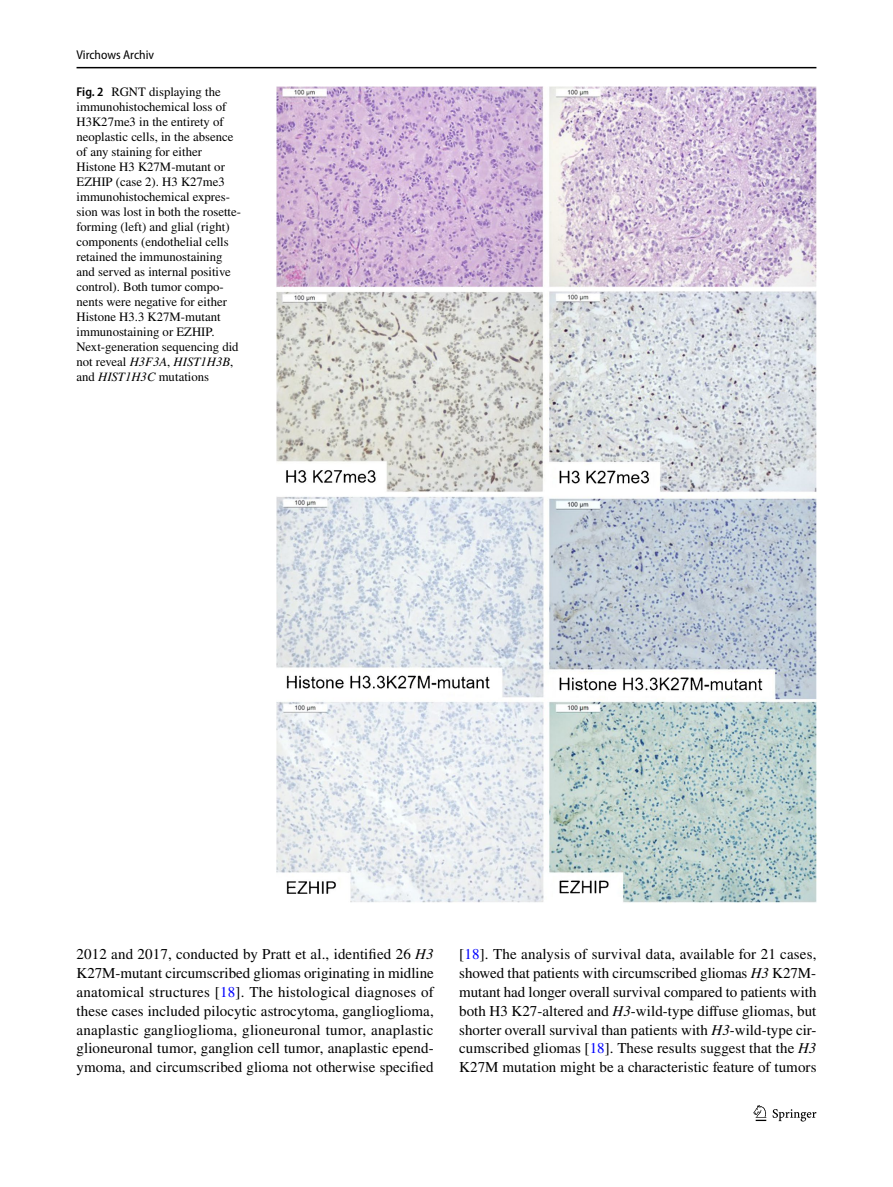
<style>
.page{position:relative;width:893px;height:1187px;background:#fff}
.page>*{position:absolute;margin:0;border:0;box-sizing:border-box;transform-origin:0 0}
.t1{font:15px/18.8px "STIX";letter-spacing:.005em;color:#000;text-align:justify}
.t2{font:12.75px/15px "STIX";color:#000}
.t3{font:semi-condensed 12.75px "Myriad Pro";color:#000}
.s1{font-family:"Myriad Pro";font-weight:600;font-stretch:semi-condensed}
.s2{font-style:italic}
.s3{color:#00f}
</style>
<div class="page">
<hr style="left:77px;top:67px;width:739px;height:1px;background:#000">
<svg style="left:753px;top:1105px;width:13px;height:15px"></svg>
<svg style="left:773px;top:1109px;width:43px;height:12px"></svg>
<img style="left:276px;top:87px;width:540px;height:816px">
<p class="t3" style="left:77px;top:48px;width:79px">Virchows Archiv</p>
<p class="t2" style="left:77px;top:85px;width:166px"><span class="s1">Fig. 2</span> RGNT displaying the immunohistochemical loss of<br>H3K27me3 in the entirety of neoplastic cells, in the absence of any staining for either<br>Histone H3 K27M-mutant or<br>EZHIP (case 2). H3 K27me3 immunohistochemical expres&shy;sion was lost in both the rosette&shy;forming (left) and glial (right) components (endothelial cells retained the immunostaining and served as internal positive control). Both tumor compo&shy;nents were negative for either<br>Histone H3.3 K27M-mutant immunostaining or EZHIP.<br>Next-generation sequencing did not reveal <span class="s2">H3F3A</span>, <span class="s2">HIST1H3B</span>, and <span class="s2">HIST1H3C</span> mutations</p>
<p class="t1" style="left:77px;top:946px;width:359px">2012 and 2017, conducted by Pratt et al., identified 26 <span class="s2">H3<br></span>K27M-mutant circumscribed gliomas originating in midline anatomical structures [<span class="s3">18</span>]. The histological diagnoses of these cases included pilocytic astrocytoma, ganglioglioma, anaplastic ganglioglioma, glioneuronal tumor, anaplastic glioneuronal tumor, ganglion cell tumor, anaplastic epend&shy;ymoma, and circumscribed glioma not otherwise specified</p>
<p class="t1" style="left:459px;top:946px;width:359px">[<span class="s3">18</span>]. The analysis of survival data, available for 21 cases, showed that patients with circumscribed gliomas <span class="s2">H3</span> K27M&shy;mutant had longer overall survival compared to patients with both H3 K27-altered and <span class="s2">H3</span>-wild-type diffuse gliomas, but shorter overall survival than patients with <span class="s2">H3</span>-wild-type cir&shy;cumscribed gliomas [<span class="s3">18</span>]. These results suggest that the <span class="s2">H3<br></span>K27M mutation might be a characteristic feature of tumors</p>
</div>
